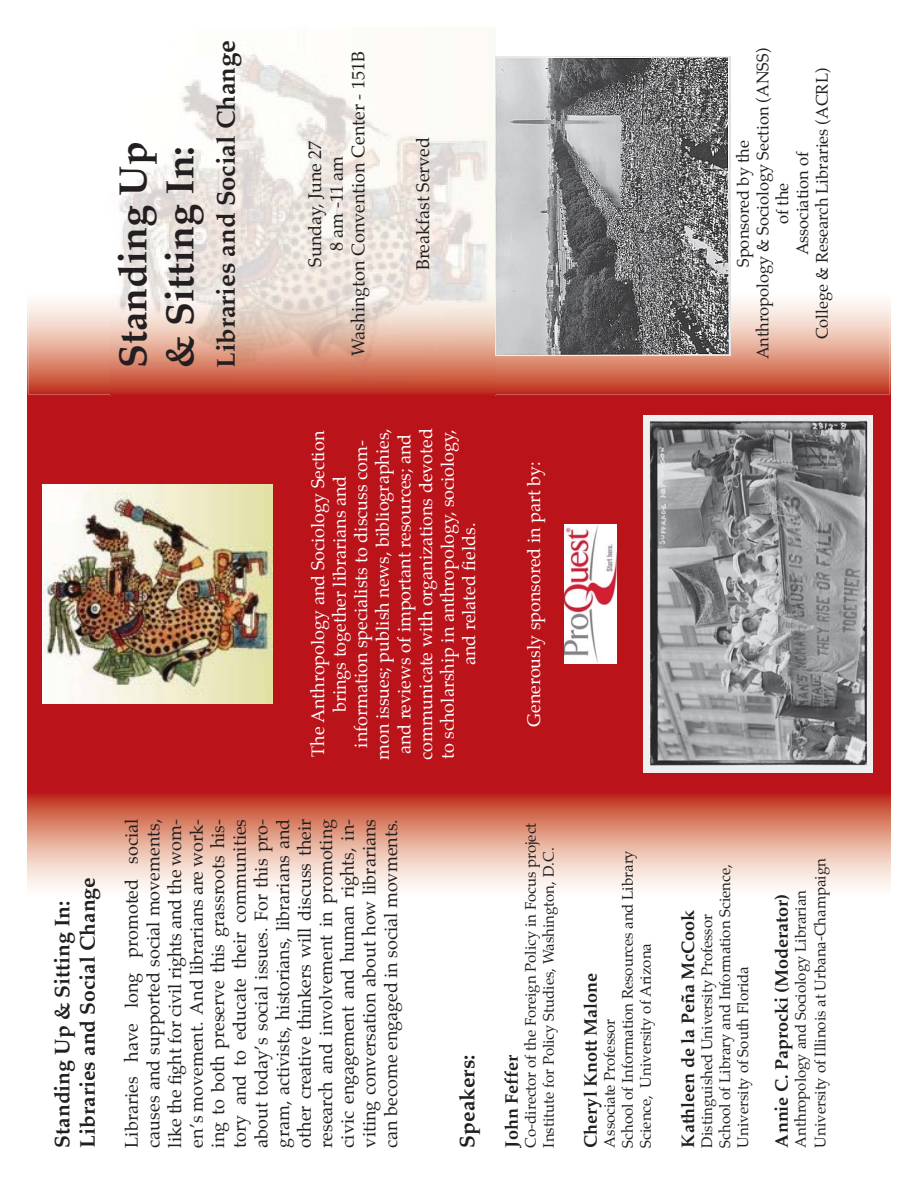
<style>
.page{position:relative;width:918px;height:1188px;background:#fff}
.page>*{position:absolute;margin:0;border:0;box-sizing:border-box;transform-origin:0 0}
.t1{font:700 39px/46.8px "Palatino";color:#231f20}
.t2{font:700 25.5px "Palatino";color:#231f20}
.t3{font:700 21px/25.2px "Palatino";color:#231f20}
.t4{font:18px/21.6px "Palatino";color:#231f20;text-align:center}
.t5{font:18px/21.6px "Palatino";color:#fff;text-align:center}
.t6{font:700 18px "Palatino";color:#231f20}
.t7{font:16.5px/19.8px "Palatino";color:#231f20;text-align:center}
.t8{font:15px/18px "Palatino";color:#231f20}
</style>
<div class="page">
<img style="left:119px;top:48px;width:377px;height:240px">
<svg style="left:27px;top:288px;width:864px;height:108px;background:#e09988"></svg>
<img style="left:110px;top:288px;width:386px;height:108px">
<svg style="left:27px;top:792px;width:864px;height:96px;background:#e29f8f"></svg>
<div style="left:27px;top:396px;width:864px;height:396px;background:#ba1319"></div>
<img style="left:644px;top:415px;width:229px;height:358px">
<img style="left:42px;top:484px;width:230px;height:220px">
<img style="left:564px;top:524px;width:53px;height:140px">
<img style="left:495px;top:57px;width:235px;height:299px">
<h1 class="t1" style="left:113px;top:368px;width:228px;rotate:-90deg">Standing Up &amp; Sitting In:</h1>
<h2 class="t2" style="left:214px;top:368px;width:329px;rotate:-90deg">Libraries and Social Change</h2>
<p class="t4" style="left:306px;top:356px;width:306px;rotate:-90deg">Sunday, June 27<br>8 am -11 am<br>Washington Convention Center - 151B</p>
<p class="t4" style="left:414px;top:270px;width:135px;rotate:-90deg">Breakfast Served</p>
<p class="t5" style="left:308px;top:760px;width:333px;rotate:-90deg">The Anthropology and Sociology Section brings together librarians and information specialists to discuss com&shy;mon issues; publish news, bibliographies, and reviews of important resources; and communicate with organizations devoted to scholarship in anthropology, sociology, and related fields.</p>
<p class="t5" style="left:524px;top:727px;width:267px;rotate:-90deg">Generously sponsored in part by:</p>
<p class="t3" style="left:51px;top:1148px;width:272px;rotate:-90deg">Standing Up &amp; Sitting In:<br>Libraries and Social Change</p>
<p class="t4" style="left:122px;top:1148px;width:330px;text-align:justify;rotate:-90deg">Libraries have long promoted social causes and supported social movements, like the fight for civil rights and the wom&shy;en’s movement. And librarians are work&shy;ing to both preserve this grassroots his&shy;tory and to educate their communities about today’s social issues. For this pro&shy;gram, activists, historians, librarians and other creative thinkers will discuss their research and involvement in promoting civic engagement and human rights, in&shy;viting conversation about how librarians can become engaged in social movments.</p>
<p class="t8" style="left:523px;top:1148px;width:326px;rotate:-90deg">Co-director of the Foreign Policy in Focus project<br>Institute for Policy Studies, Washington, D.C.</p>
<p class="t3" style="left:456px;top:1148px;width:94px;rotate:-90deg">Speakers:</p>
<p class="t6" style="left:503px;top:1148px;width:94px;rotate:-90deg">John Feffer</p>
<p class="t7" style="left:734px;top:359px;width:313px;rotate:-90deg">Sponsored by the<br>Anthropology &amp; Sociology Section (ANSS) of the<br>Association of<br>College &amp; Research Libraries (ACRL)</p>
<p class="t8" style="left:602px;top:1148px;width:299px;rotate:-90deg">Associate Professor<br>School of Information Resources and Library<br>Science, University of Arizona</p>
<p class="t6" style="left:582px;top:1148px;width:176px;rotate:-90deg">Cheryl Knott Malone</p>
<p class="t8" style="left:699px;top:1148px;width:285px;rotate:-90deg">Distinguished University Professor<br>School of Library and Information Science,<br>University of South Florida</p>
<p class="t6" style="left:679px;top:1148px;width:239px;rotate:-90deg">Kathleen de la Peña McCook</p>
<p class="t8" style="left:792px;top:1148px;width:291px;line-height:19.8px;rotate:-90deg">Anthropology and Sociology Librarian<br>University of Illinois at Urbana-Champaign</p>
<p class="t6" style="left:773px;top:1148px;width:255px;rotate:-90deg">Annie C. Paprocki (Moderator)</p>
</div>
